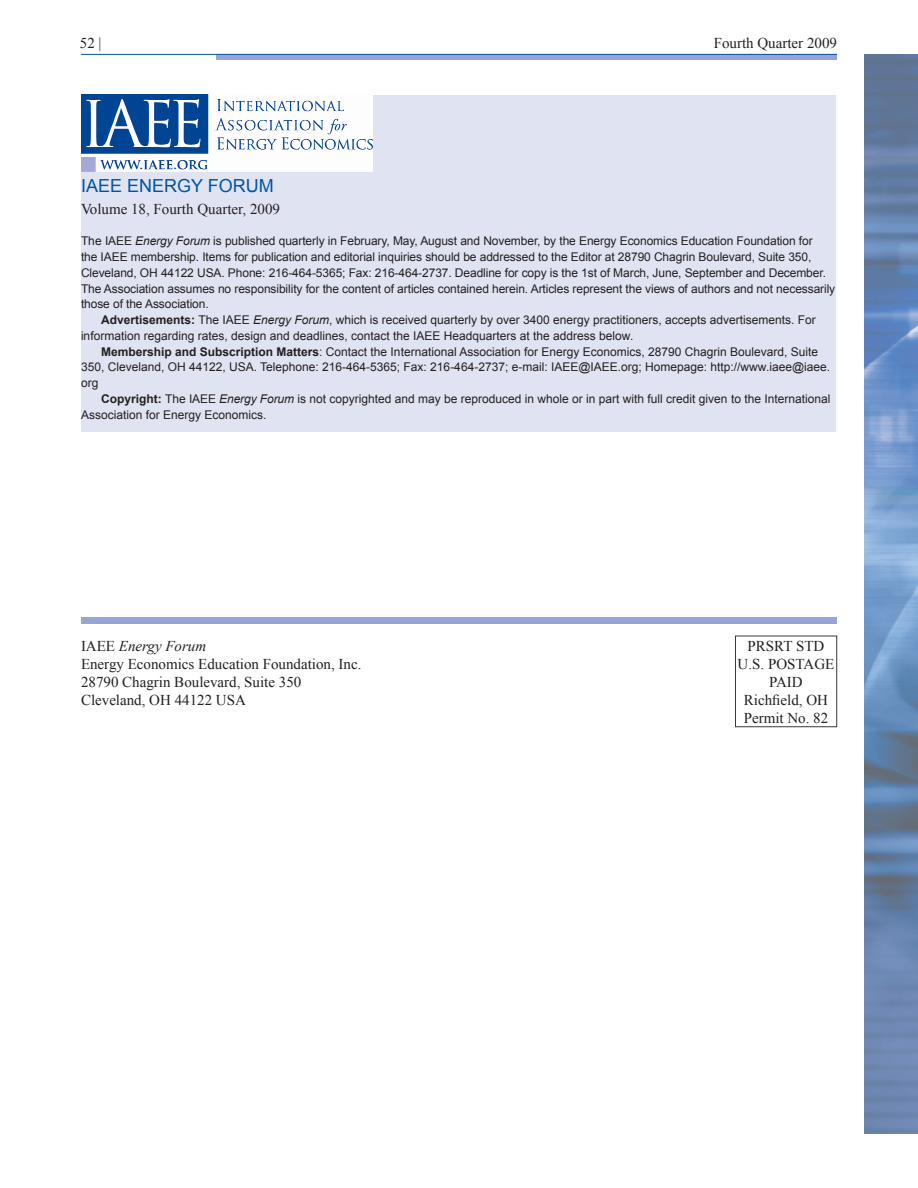
<style>
.page{position:relative;width:918px;height:1188px;background:#fff}
.page>*{position:absolute;margin:0;border:0;box-sizing:border-box;transform-origin:0 0}
.t_headline_continued{font:18px "Arial";color:#0155a5}
.t1{font:15px "Times New Roman";color:#231f20}
.t2{font:italic 15px "Times New Roman";color:#231f20}
.t3{font:12px/15.8px "Arial";color:#231f20}
.s1{font-style:italic}
.s2{font-weight:700}
.s3{font-style:normal}
</style>
<div class="page">
<img style="left:864px;top:54px;width:54px;height:1080px">
<div style="left:217px;top:54px;width:620px;height:6px;background:#96a5d3"></div>
<hr style="left:81px;top:54px;width:756px;height:1px;background:#0155a5">
<div style="left:82px;top:95px;width:754px;height:337px;background:#e0e4f2"></div>
<div style="left:735px;top:636px;width:102px;height:91px;border:1px solid #393838"></div>
<div style="left:81px;top:617px;width:756px;height:7px;background:#96a5d3"></div>
<img style="left:81px;top:94px;width:291px;height:77px">
<p class="t1" style="left:80px;top:33px;width:23px">52 |</p>
<p class="t1" style="left:714px;top:33px;width:125px">Fourth Quarter 2009</p>
<p class="t_headline_continued" style="left:81px;top:174px;width:18px">Iaee</p>
<p class="t_headline_continued" style="left:127px;top:174px;width:26px">Energy</p>
<p class="t_headline_continued" style="left:208px;top:174px;width:65px">Forum</p>
<p class="t1" style="left:81px;top:199px;width:201px">Volume 18, Fourth Quarter, 2009</p>
<p class="t3" style="left:81px;top:233px;width:756px">The IAEE <span class="s1">Energy Forum</span> is published quarterly in February, May, August and November, by the Energy Economics Education Foundation for<br>the IAEE membership. Items for publication and editorial inquiries should be addressed to the Editor at 28790 Chagrin Boulevard, Suite 350, Cleveland, OH 44122 USA. Phone: 216-464-5365; Fax: 216-464-2737. Deadline for copy is the 1st of March, June, September and December.<br>The Association assumes no responsibility for the content of articles contained herein. Articles represent the views of authors and not necessarily those of the Association.</p>
<p class="t3" style="left:81px;top:312px;width:736px;text-indent:20px"><span class="s2">Advertisements:</span> The IAEE <span class="s1">Energy Forum</span>, which is received quarterly by over 3400 energy practitioners, accepts advertisements. For information regarding rates, design and deadlines, contact the IAEE Headquarters at the address below.</p>
<p class="t3" style="left:81px;top:344px;width:751px;text-indent:20px"><span class="s2">Membership and Subscription Matters</span>: Contact the International Association for Energy Economics, 28790 Chagrin Boulevard, Suite<br>350, Cleveland, OH 44122, USA. Telephone: 216-464-5365; Fax: 216-464-2737; e-mail: IAEE@IAEE.org; Homepage: http://www.iaee@iaee. org</p>
<p class="t3" style="left:81px;top:391px;width:751px;text-indent:20px"><span class="s2">Copyright:</span> The IAEE <span class="s1">Energy Forum</span> is not copyrighted and may be reproduced in whole or in part with full credit given to the International<br>Association for Energy Economics.</p>
<p class="t2" style="left:81px;top:636px;width:127px"><span class="s3">IAEE</span> Energy Forum</p>
<p class="t1" style="left:748px;top:636px;width:78px">PRSRT STD</p>
<p class="t1" style="left:81px;top:654px;width:282px">Energy Economics Education Foundation, Inc.</p>
<p class="t1" style="left:738px;top:654px;width:98px">U.S. POSTAGE</p>
<p class="t1" style="left:81px;top:672px;width:222px">28790 Chagrin Boulevard, Suite 350</p>
<p class="t1" style="left:769px;top:672px;width:35px">PAID</p>
<p class="t1" style="left:81px;top:690px;width:166px">Cleveland, OH 44122 USA</p>
<p class="t1" style="left:744px;top:690px;width:86px">Richfield, OH</p>
<p class="t1" style="left:744px;top:708px;width:86px">Permit No. 82</p>
</div>
